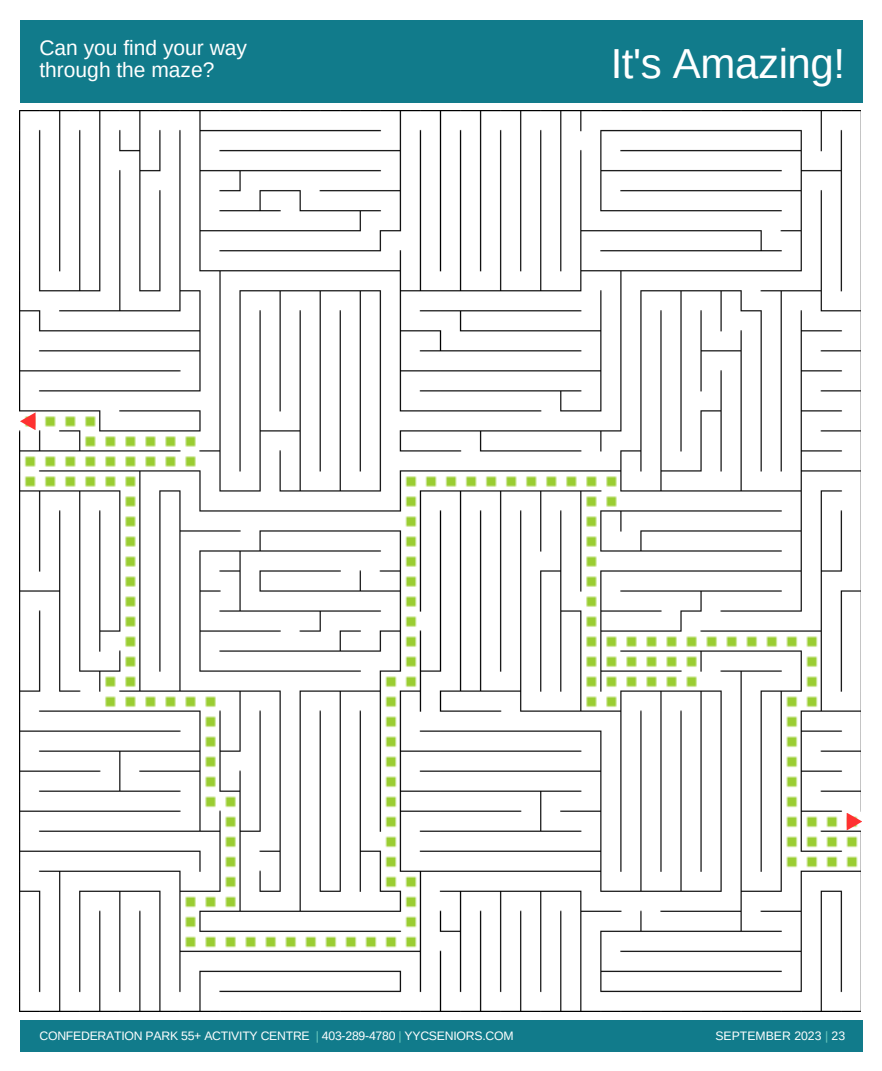
<style>
.page{position:relative;width:882px;height:1071px;background:#fff}
.page>*{position:absolute;margin:0;border:0;box-sizing:border-box;transform-origin:0 0}
.t1{font:42px "Arimo";letter-spacing:-.01em;color:#fff}
.t2{font:21px/22.4px "Arimo";color:#fff}
.t3{font:12.25px "Arimo";letter-spacing:-.02em;color:#fff}
.t4{font:12.25px "Arimo";color:#fff}
.s1{color:#69c8bd}
</style>
<div class="page">
<div style="left:20px;top:1020px;width:842px;height:31px;background:#117b8b"></div>
<div style="left:20px;top:20px;width:842px;height:82px;background:#117b8b"></div>
<img style="left:20px;top:110px;width:841px;height:902px">
<svg style="left:20px;top:412px;width:16px;height:18px"></svg>
<svg style="left:847px;top:813px;width:15px;height:17px"></svg>
<p class="t2" style="left:39px;top:37px;width:209px">Can you find your way through the maze?</p>
<p class="t1" style="left:611px;top:40px;width:236px">It's Amazing!</p>
<p class="t3" style="left:39px;top:1029px;width:476px">CONFEDERATION PARK 55+ ACTIVITY CENTRE <span class="s1">|</span> 403-289-4780 <span class="s1">|</span> YYCSENIORS.COM</p>
<p class="t4" style="left:715px;top:1029px;width:131px">SEPTEMBER 2023 <span class="s1">|</span> 23</p>
</div>
